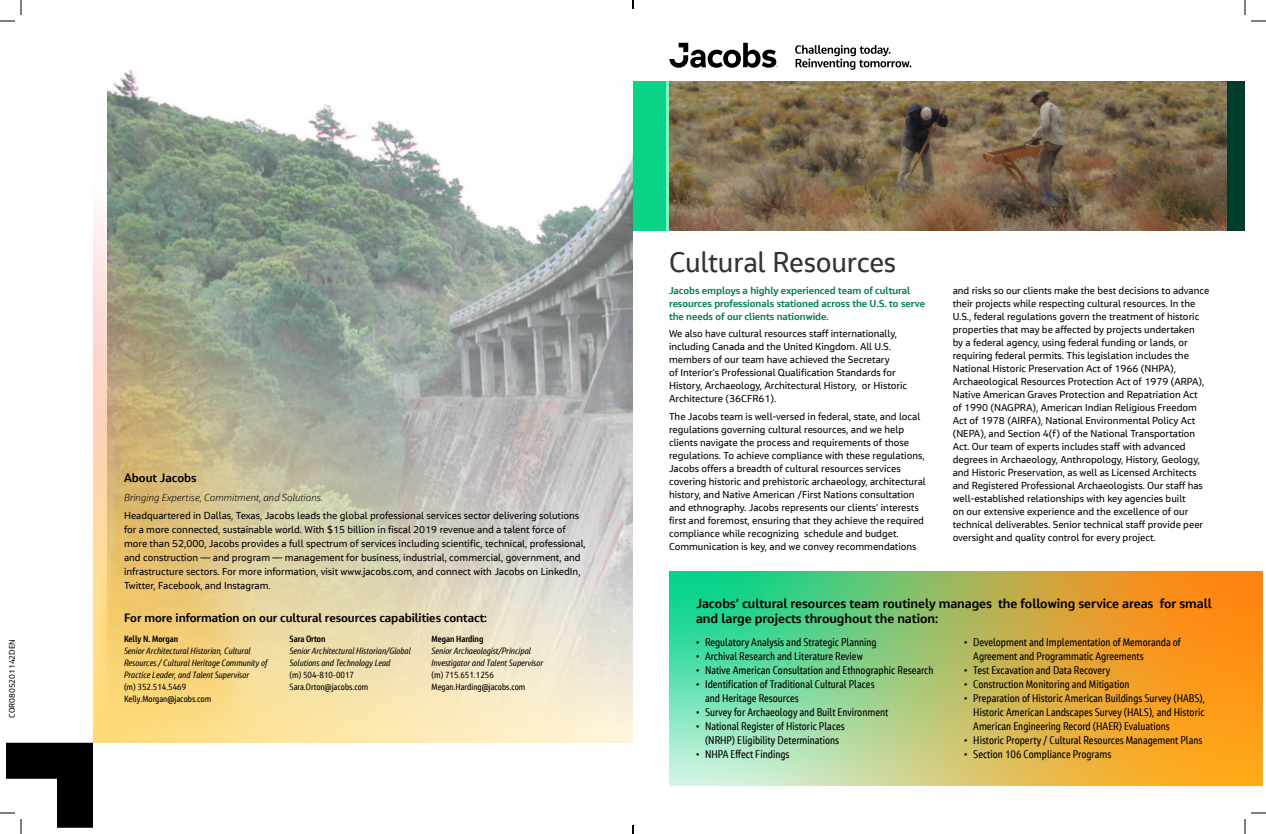
<style>
.page{position:relative;width:1266px;height:834px;background:#fff}
.page>*{position:absolute;margin:0;border:0;box-sizing:border-box;transform-origin:0 0}
.H0__Section_Head{font:28px "Jacobs Chronos";letter-spacing:-.01em;color:#333}
.Callout_Heading{font:700 13px/15px "Jacobs Chronos";color:#000}
.Cover_Letter_Address{font:700 12px "Jacobs Chronos";color:#000}
.t1{font:condensed 11px/14px "Jacobs Chronos";color:#000}
.Body_Text{font:10px/13px "Jacobs Chronos";color:#000}
.Cover_Letter_Address-2{font:10px/14px "Jacobs Chronos";color:#000}
.Body_Text-2{font:700 10px/13px "Jacobs Chronos";color:#007d55}
.Cover_Letter_Address-3{font:italic 300 10px "Jacobs Chronos";color:#000}
.Org_Chart_Name_Black{font:italic condensed 9px/12px "Jacobs Chronos";color:#000}
.t2{font:condensed 9px/12px "Jacobs Chronos";color:#000}
.t3{font:700 condensed 9px "Jacobs Chronos";color:#000}
.Body_Text-3{font:8px "Jacobs Chronos";color:#000}
.s1{font-weight:700;font-style:normal}
.s2{font-style:normal}
.s3{font-weight:700;font-stretch:normal}
</style>
<div class="page">
<svg style="left:669px;top:43px;width:242px;height:27px"></svg>
<div style="left:1226px;top:81px;width:19px;height:150px;background:#003c2d"></div>
<div style="left:633px;top:81px;width:36px;height:150px;background:#0ad287"></div>
<svg style="left:666px;top:81px;width:4px;height:150px"></svg>
<img style="left:93px;top:69px;width:540px;height:674px">
<img style="left:670px;top:81px;width:556px;height:150px">
<svg style="left:669px;top:572px;width:594px;height:214px;background:#b6bc64"></svg>
<svg style="left:0;top:0;width:22px;height:22px"></svg>
<svg style="left:0;top:743px;width:93px;height:91px"></svg>
<svg style="left:1244px;top:0;width:22px;height:22px"></svg>
<svg style="left:1244px;top:812px;width:22px;height:22px"></svg>
<svg style="left:632px;top:0;width:2px;height:9px"></svg>
<svg style="left:632px;top:825px;width:2px;height:9px"></svg>
<p class="Body_Text-3" style="left:7px;top:718px;width:80px;rotate:-90deg">COR0805201142DEN</p>
<p class="Cover_Letter_Address" style="left:124px;top:470px;width:74px">About Jacobs</p>
<p class="Cover_Letter_Address-3" style="left:124px;top:492px;width:201px">Bringing Expertise, Commitment, and Solutions.</p>
<p class="Cover_Letter_Address-2" style="left:124px;top:509px;width:463px">Headquartered in Dallas, Texas, Jacobs leads the global professional services sector delivering solutions for a more connected, sustainable world. With $15 billion in fiscal 2019 revenue and a talent force of more than 52,000, Jacobs provides a full spectrum of services including scientific, technical, professional, and construction — and program — management for business, industrial, commercial, government, and infrastructure sectors. For more information, visit www.jacobs.com, and connect with Jacobs on LinkedIn, Twitter, Facebook, and Instagram.</p>
<p class="Cover_Letter_Address" style="left:124px;top:610px;width:365px">For more information on our cultural resources capabilities contact:</p>
<p class="Org_Chart_Name_Black" style="left:124px;top:632px;width:145px"><span class="s1">Kelly N. Morgan<br></span>Senior Architectural Historian, Cultural<br>Resources / Cultural Heritage Community of<br>Practice Leader, and Talent Supervisor<br><span class="s2">(m) 352.514.5469<br>Kelly.Morgan@jacobs.com</span></p>
<p class="Org_Chart_Name_Black" style="left:290px;top:632px;width:123px"><span class="s1">Sara Orton<br></span>Senior Architectural Historian/Global<br>Solutions and Technology Lead<br><span class="s2">(m) 504-810-0017<br>Sara.Orton@jacobs.com</span></p>
<p class="t3" style="left:432px;top:633px;width:53px">Megan Harding</p>
<p class="Org_Chart_Name_Black" style="left:432px;top:644px;width:113px">Senior Archaeologist/Principal<br>Investigator and Talent Supervisor</p>
<p class="t2" style="left:432px;top:668px;width:95px">(m) 715.651.1256<br>Megan.Harding@jacobs.com</p>
<p class="H0__Section_Head" style="left:669px;top:245px;width:229px">Cultural Resources</p>
<p class="Body_Text-2" style="left:669px;top:284px;width:258px">Jacobs employs a highly experienced team of cultural resources professionals stationed across the U.S. to serve the needs of our clients nationwide.</p>
<p class="Body_Text" style="left:669px;top:327px;width:240px">We also have cultural resources staff internationally, including Canada and the United Kingdom. All U.S. members of our team have achieved the Secretary<br>of Interior’s Professional Qualification Standards for History, Archaeology, Architectural History, or Historic Architecture (36CFR61).</p>
<p class="Body_Text" style="left:669px;top:410px;width:258px">The Jacobs team is well-versed in federal, state, and local regulations governing cultural resources, and we help clients navigate the process and requirements of those regulations. To achieve compliance with these regulations, Jacobs offers a breadth of cultural resources services covering historic and prehistoric archaeology, architectural history, and Native American /First Nations consultation and ethnography. Jacobs represents our clients’ interests first and foremost, ensuring that they achieve the required compliance while recognizing schedule and budget.<br>Communication is key, and we convey recommendations</p>
<p class="Body_Text" style="left:953px;top:284px;width:258px">and risks so our clients make the best decisions to advance their projects while respecting cultural resources. In the U.S., federal regulations govern the treatment of historic properties that may be affected by projects undertaken<br>by a federal agency, using federal funding or lands, or requiring federal permits. This legislation includes the National Historic Preservation Act of 1966 (NHPA), Archaeological Resources Protection Act of 1979 (ARPA), Native American Graves Protection and Repatriation Act<br>of 1990 (NAGPRA), American Indian Religious Freedom Act of 1978 (AIRFA), National Environmental Policy Act (NEPA), and Section 4(f) of the National Transportation Act. Our team of experts includes staff with advanced degrees in Archaeology, Anthropology, History, Geology, and Historic Preservation, as well as Licensed Architects and Registered Professional Archaeologists. Our staff has well-established relationships with key agencies built<br>on our extensive experience and the excellence of our technical deliverables. Senior technical staff provide peer oversight and quality control for every project.</p>
<p class="Callout_Heading" style="left:696px;top:595px;width:517px">Jacobs’ cultural resources team routinely manages the following service areas for small and large projects throughout the nation:</p>
<p class="t1" style="left:696px;top:635px;width:182px"><span class="s3">µ</span> Regulatory Analysis and Strategic Planning</p>
<p class="t1" style="left:696px;top:649px;width:168px"><span class="s3">µ</span> Archival Research and Literature Review</p>
<p class="t1" style="left:696px;top:663px;width:239px"><span class="s3">µ</span> Native American Consultation and Ethnographic Research</p>
<p class="t1" style="left:705px;top:677px;width:171px;text-indent:-9px"><span class="s3">µ</span> Identification of Traditional Cultural Places and Heritage Resources</p>
<p class="t1" style="left:696px;top:705px;width:194px"><span class="s3">µ</span> Survey for Archaeology and Built Environment</p>
<p class="t1" style="left:696px;top:719px;width:150px;text-align:center"><span class="s3">µ</span> National Register of Historic Places (NRHP) Eligibility Determinations</p>
<p class="t1" style="left:696px;top:747px;width:95px"><span class="s3">µ</span> NHPA Effect Findings</p>
<p class="t1" style="left:973px;top:635px;width:209px;text-indent:-9px"><span class="s3">µ</span> Development and Implementation of Memoranda of<br>Agreement and Programmatic Agreements</p>
<p class="t1" style="left:964px;top:663px;width:148px"><span class="s3">µ</span> Test Excavation and Data Recovery</p>
<p class="t1" style="left:964px;top:677px;width:167px"><span class="s3">µ</span> Construction Monitoring and Mitigation</p>
<p class="t1" style="left:973px;top:691px;width:233px;text-align:justify;text-indent:-9px"><span class="s3">µ</span> Preparation of Historic American Buildings Survey (HABS), Historic American Landscapes Survey (HALS), and Historic American Engineering Record (HAER) Evaluations</p>
<p class="t1" style="left:964px;top:733px;width:240px"><span class="s3">µ</span> Historic Property / Cultural Resources Management Plans</p>
<p class="t1" style="left:964px;top:747px;width:149px"><span class="s3">µ</span> Section 106 Compliance Programs</p>
</div>
